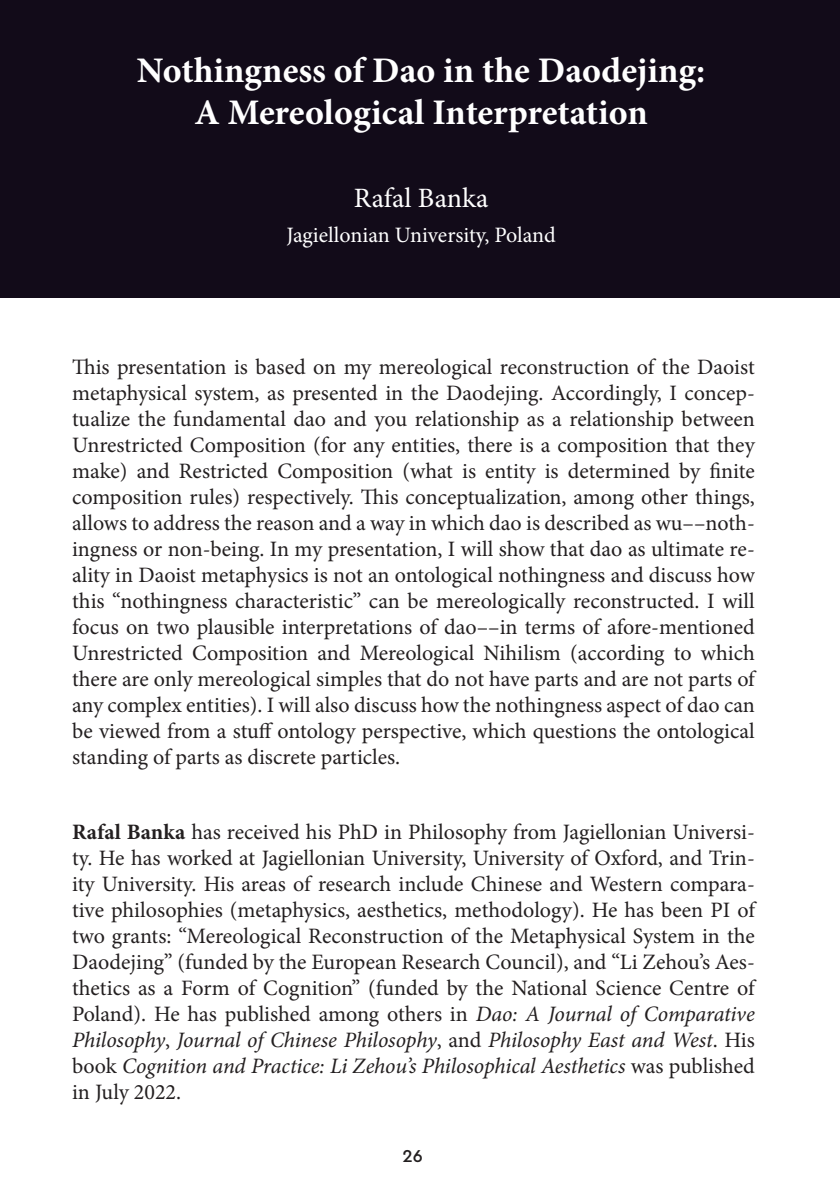
<style>
.page{position:relative;width:840px;height:1191px;background:#fff}
.page>*{position:absolute;margin:0;border:0;box-sizing:border-box;transform-origin:0 0}
.NASLOV_1{font:700 36px/42px "Minion Pro";color:#fff;text-align:center}
.AVTOR{font:28px "Minion Pro";letter-spacing:.005em;color:#fff}
.t1{font:22px/26px "Minion Pro";letter-spacing:-.005em;color:#231f20;text-align:justify}
.USTANOVA{font:22px "Minion Pro";letter-spacing:-.005em;color:#fff}
.t2{font:500 18px "Cera Pro";color:#231f20}
.s1{font-weight:700}
.s2{font-style:italic}
</style>
<div class="page">
<div style="left:0;top:0;width:839px;height:298px;background:#120b19"></div>
<p class="NASLOV_1" style="left:137px;top:49px;width:569px">Nothingness of Dao in the Daodejing:<br>A Mereological Interpretation</p>
<p class="AVTOR" style="left:353px;top:179px;width:136px">Rafal Banka</p>
<p class="USTANOVA" style="left:286px;top:220px;width:271px">Jagiellonian University, Poland</p>
<p class="t1" style="left:72px;top:354px;width:684px">This presentation is based on my mereological reconstruction of the Daoist metaphysical system, as presented in the Daodejing. Accordingly, I concep&shy;tualize the fundamental dao and you relationship as a relationship between Unrestricted Composition (for any entities, there is a composition that they make) and Restricted Composition (what is entity is determined by finite composition rules) respectively. This conceptualization, among other things, allows to address the reason and a way in which dao is described as wu––noth&shy;ingness or non-being. In my presentation, I will show that dao as ultimate re&shy;ality in Daoist metaphysics is not an ontological nothingness and discuss how this “nothingness characteristic” can be mereologically reconstructed. I will focus on two plausible interpretations of dao––in terms of afore-mentioned Unrestricted Composition and Mereological Nihilism (according to which there are only mereological simples that do not have parts and are not parts of any complex entities). I will also discuss how the nothingness aspect of dao can be viewed from a stuff ontology perspective, which questions the ontological standing of parts as discrete particles.</p>
<p class="t1" style="left:72px;top:819px;width:684px"><span class="s1">Rafal Banka</span> has received his PhD in Philosophy from Jagiellonian Universi&shy;ty. He has worked at Jagiellonian University, University of Oxford, and Trin&shy;ity University. His areas of research include Chinese and Western compara&shy;tive philosophies (metaphysics, aesthetics, methodology). He has been PI of two grants: “Mereological Reconstruction of the Metaphysical System in the Daodejing” (funded by the European Research Council), and “Li Zehou’s Aes&shy;thetics as a Form of Cognition” (funded by the National Science Centre of Poland). He has published among others in <span class="s2">Dao: A Journal of Comparative Philosophy</span>, <span class="s2">Journal of Chinese Philosophy</span>, and <span class="s2">Philosophy East and West</span>. His book <span class="s2">Cognition and Practice: Li Zehou’s Philosophical Aesthetics</span> was published in July 2022.</p>
<p class="t2" style="left:402px;top:1144px;width:22px">26</p>
</div>
